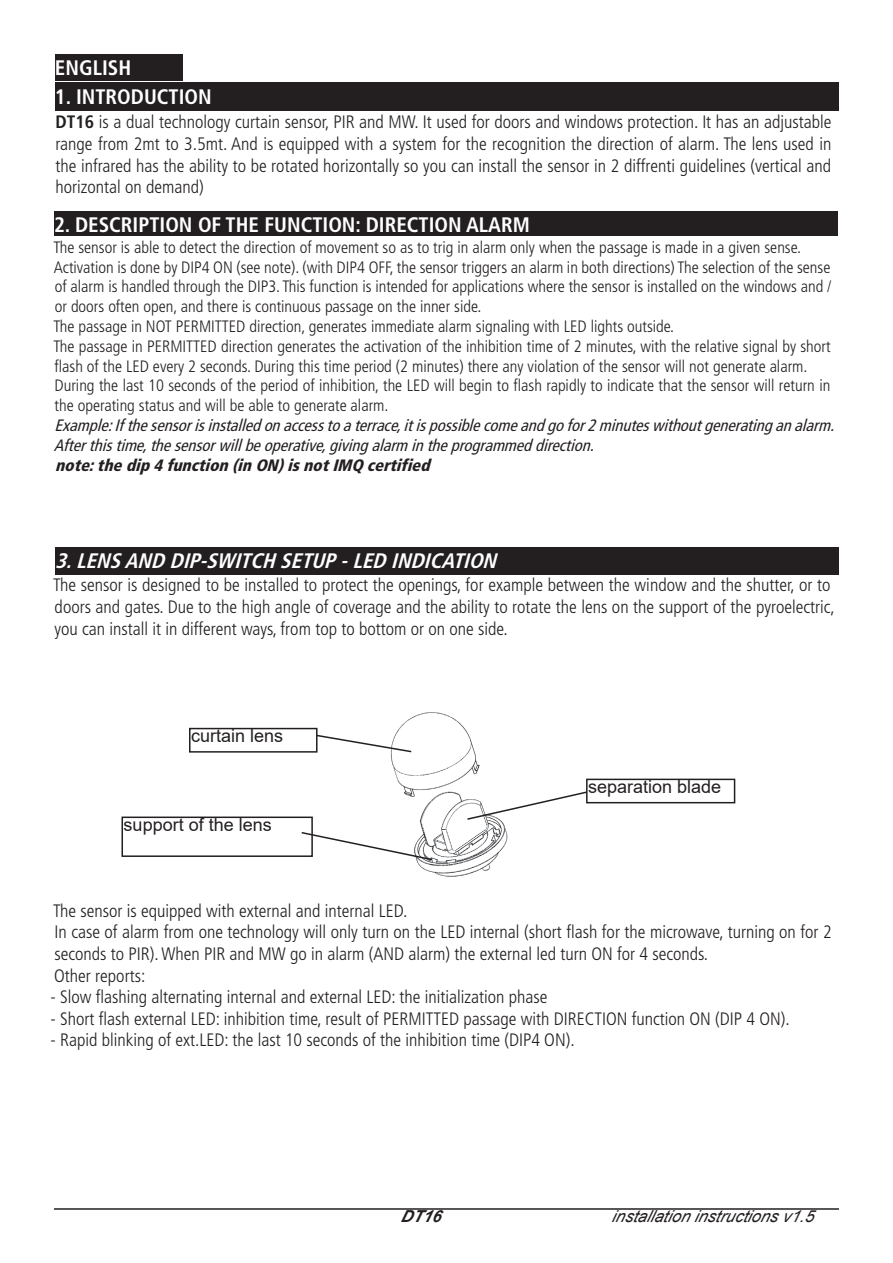
<style>
.page{position:relative;width:893px;height:1263px;background:#fff}
.page>*{position:absolute;margin:0;border:0;box-sizing:border-box;transform-origin:0 0}
.t1{font:700 condensed 21px "Frutiger LT Std";color:#fff}
.t2{font:italic 700 condensed 21px "Frutiger LT Std";color:#fff}
.t3{font:300 condensed 18px/21.6px "Frutiger LT Std";color:#231f20}
.t4{font:18px "Arial";color:#231f20}
.t5{font:300 condensed 16.5px/19.8px "Frutiger LT Std";color:#231f20}
.t6{font:italic condensed 16.5px/19.8px "Frutiger LT Std";color:#231f20}
.t7{font:italic 900 condensed 16.5px "Frutiger LT Std";color:#231f20}
.t8{font:italic 16.5px "Arial";color:#231f20}
.t9{font:italic 700 16.5px "Arial";color:#231f20}
.s1{font-weight:700}
</style>
<div class="page">
<hr style="left:54px;top:1208px;width:785px;height:2px;background:#231f20">
<div style="left:55px;top:54px;width:127px;height:27px;background:#231f20"></div>
<div style="left:55px;top:82px;width:783px;height:28px;background:#231f20"></div>
<div style="left:54px;top:212px;width:783px;height:24px;background:#231f20"></div>
<img style="left:390px;top:712px;width:118px;height:165px">
<div style="left:586px;top:779px;width:149px;height:24px;border:2px solid #231f20"></div>
<svg style="left:466px;top:790px;width:123px;height:31px"></svg>
<div style="left:189px;top:728px;width:129px;height:25px;border:2px solid #231f20"></div>
<svg style="left:315px;top:734px;width:98px;height:19px"></svg>
<div style="left:122px;top:816px;width:191px;height:41px;border:2px solid #231f20"></div>
<svg style="left:300px;top:831px;width:134px;height:30px"></svg>
<div style="left:55px;top:547px;width:783px;height:27px;background:#231f20"></div>
<p class="t1" style="left:55px;top:55px;width:78px">ENGLISH</p>
<p class="t1" style="left:55px;top:84px;width:158px">1. INTRODUCTION</p>
<p class="t3" style="left:55px;top:112px;width:778px;text-align:justify"><span class="s1">DT16</span> is a dual technology curtain sensor, PIR and MW. It used for doors and windows protection. It has an adjustable range from 2mt to 3.5mt. And is equipped with a system for the recognition the direction of alarm. The lens used in the infrared has the ability to be rotated horizontally so you can install the sensor in 2 diffrenti guidelines (vertical and horizontal on demand)</p>
<p class="t1" style="left:54px;top:212px;width:477px">2. DESCRIPTION OF THE FUNCTION: DIRECTION ALARM</p>
<p class="t5" style="left:53px;top:237px;width:779px">The sensor is able to detect the direction of movement so as to trig in alarm only when the passage is made in a given sense.<br>Activation is done by DIP4 ON (see note). (with DIP4 OFF, the sensor triggers an alarm in both directions) The selection of the sense of alarm is handled through the DIP3. This function is intended for applications where the sensor is installed on the windows and / or doors often open, and there is continuous passage on the inner side.<br>The passage in NOT PERMITTED direction, generates immediate alarm signaling with LED lights outside.<br>The passage in PERMITTED direction generates the activation of the inhibition time of 2 minutes, with the relative signal by short flash of the LED every 2 seconds. During this time period (2 minutes) there any violation of the sensor will not generate alarm.<br>During the last 10 seconds of the period of inhibition, the LED will begin to flash rapidly to indicate that the sensor will return in the operating status and will be able to generate alarm.</p>
<p class="t6" style="left:54px;top:416px;width:787px">Example:Ifthesensorisinstalledonaccesstoaterrace,itispossiblecomeandgofor2minuteswithoutgeneratinganalarm.<br>Afterthistime,thesensorwillbeoperative,givingalarm intheprogrammeddirection.</p>
<p class="t7" style="left:55px;top:455px;width:381px">note:thedip4function(inON)isnotIMQ certified</p>
<p class="t2" style="left:55px;top:549px;width:449px">3.LENSAND DIP-SWITCH SETUP -LED I NDICATION</p>
<p class="t3" style="left:53px;top:575px;width:783px">The sensor is designed to be installed to protect the openings, for example between the window and the shutter, or to doors and gates. Due to the high angle of coverage and the ability to rotate the lens on the support of the pyroelectric, you can install it in different ways, from top to bottom or on one side.</p>
<p class="t4" style="left:191px;top:724px;width:94px">curtain lens</p>
<p class="t4" style="left:124px;top:812px;width:150px">support of the lens</p>
<p class="t4" style="left:588px;top:774px;width:135px">separation blade</p>
<p class="t3" style="left:53px;top:900px;width:780px">The sensor is equipped with external and internal LED.<br>In case of alarm from one technology will only turn on the LED internal (short flash for the microwave, turning on for 2 seconds to PIR). When PIR and MW go in alarm (AND alarm) the external led turn ON for 4 seconds.<br>Other reports:</p>
<p class="t3" style="left:50px;top:986px;width:498px">- Slow flashing alternating internal and external LED: the initialization phase</p>
<p class="t3" style="left:50px;top:1008px;width:741px">- Short flash external LED: inhibition time, result of PERMITTED passage with DIRECTION function ON (DIP 4 ON).</p>
<p class="t3" style="left:50px;top:1030px;width:526px">- Rapid blinking of ext.LED: the last 10 seconds of the inhibition time (DIP4 ON).</p>
<p class="t9" style="left:400px;top:1205px;width:48px">DT16</p>
<p class="t8" style="left:612px;top:1205px;width:209px">installationinstructionsv1.5</p>
</div>
